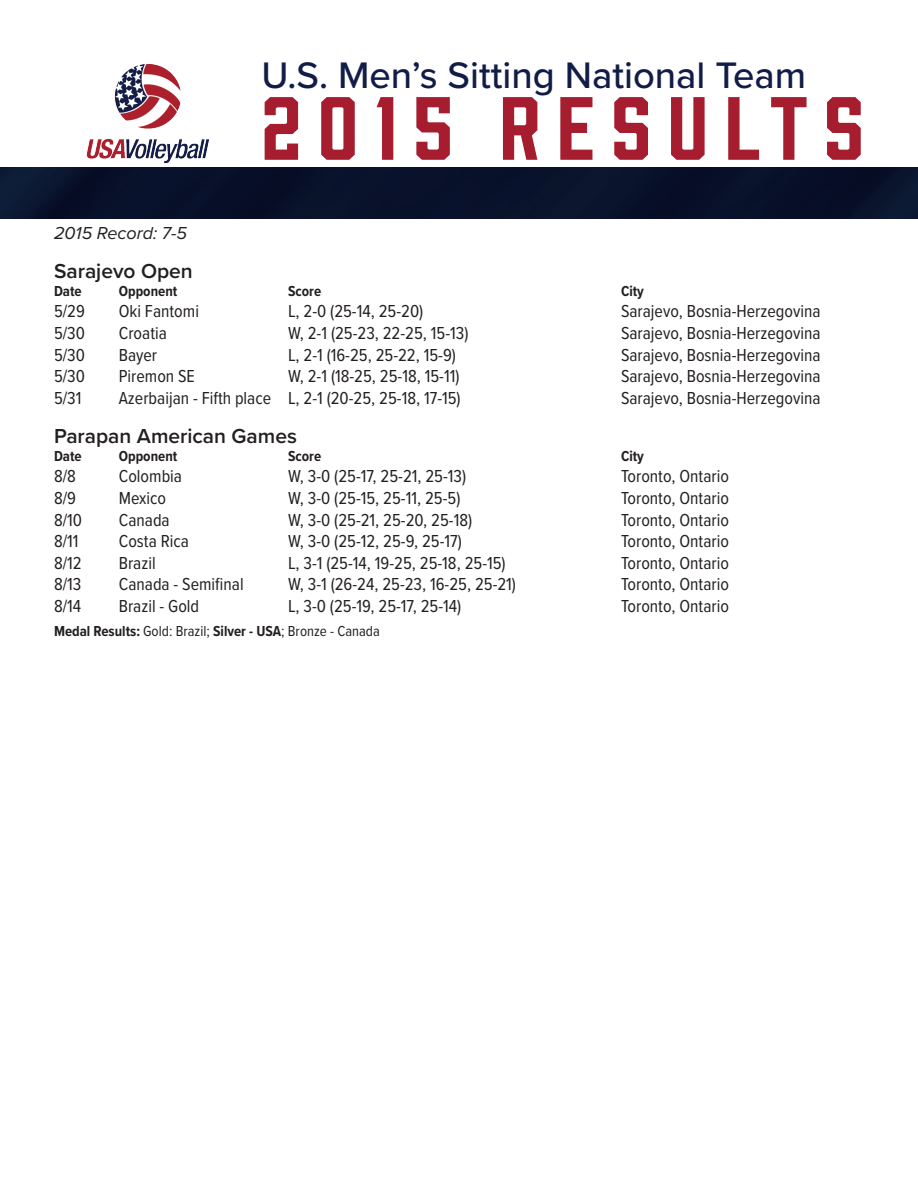
<style>
.page{position:relative;width:918px;height:1188px;background:#fff}
.page>*{position:absolute;margin:0;border:0;box-sizing:border-box;transform-origin:0 0}
.t1{font:82.5px "Prohibition";letter-spacing:.18em;color:#a51d2e;scale:1.07 1}
.t2{font:500 38.25px "Proxima Nova";color:#121d47}
.t3{font:600 21px "Proxima Nova";color:#231f20}
.t4{font:18px "Proxima Nova Cond";color:#231f20}
.t5{font:italic 18px "Proxima Nova";color:#231f20}
.t6{font:15px "Proxima Nova Cond";color:#231f20}
.t7{font:700 15px "Proxima Nova Cond";color:#231f20}
.s1{font-weight:700}
</style>
<div class="page">
<img style="left:86px;top:64px;width:123px;height:100px">
<div style="left:0;top:168px;width:918px;height:50px;background:#09112b"></div>
<p class="t2" style="left:261px;top:47px;width:546px">U.S. Men’s Sitting National Team</p>
<p class="t1" style="left:261px;top:71px;width:565px">2015 RESULTS</p>
<p class="t5" style="left:54px;top:219px;width:135px">2015 Record: 7-5</p>
<p class="t3" style="left:54px;top:255px;width:140px">Sarajevo Open</p>
<p class="t7" style="left:54px;top:280px;width:29px">Date</p>
<p class="t7" style="left:119px;top:280px;width:60px">Opponent</p>
<p class="t7" style="left:288px;top:280px;width:35px">Score</p>
<p class="t7" style="left:621px;top:280px;width:24px">City</p>
<p class="t4" style="left:54px;top:298px;width:32px">5/29</p>
<p class="t4" style="left:119px;top:298px;width:82px">Oki Fantomi</p>
<p class="t4" style="left:288px;top:298px;width:137px">L, 2-0 (25-14, 25-20)</p>
<p class="t4" style="left:621px;top:298px;width:201px">Sarajevo, Bosnia-Herzegovina</p>
<p class="t4" style="left:54px;top:320px;width:33px">5/30</p>
<p class="t4" style="left:119px;top:320px;width:50px">Croatia</p>
<p class="t4" style="left:288px;top:320px;width:182px">W, 2-1 (25-23, 22-25, 15-13)</p>
<p class="t4" style="left:621px;top:320px;width:201px">Sarajevo, Bosnia-Herzegovina</p>
<p class="t4" style="left:54px;top:341px;width:33px">5/30</p>
<p class="t4" style="left:119px;top:341px;width:40px">Bayer</p>
<p class="t4" style="left:288px;top:341px;width:170px">L, 2-1 (16-25, 25-22, 15-9)</p>
<p class="t4" style="left:621px;top:341px;width:201px">Sarajevo, Bosnia-Herzegovina</p>
<p class="t4" style="left:54px;top:363px;width:33px">5/30</p>
<p class="t4" style="left:119px;top:363px;width:78px">Piremon SE</p>
<p class="t4" style="left:288px;top:363px;width:173px">W, 2-1 (18-25, 25-18, 15-11)</p>
<p class="t4" style="left:621px;top:363px;width:201px">Sarajevo, Bosnia-Herzegovina</p>
<p class="t4" style="left:54px;top:385px;width:29px">5/31</p>
<p class="t4" style="left:119px;top:385px;width:343px">Azerbaijan - Fifth place L, 2-1 (20-25, 25-18, 17-15)</p>
<p class="t4" style="left:621px;top:385px;width:201px">Sarajevo, Bosnia-Herzegovina</p>
<p class="t3" style="left:54px;top:420px;width:244px">Parapan American Games</p>
<p class="t7" style="left:54px;top:445px;width:29px">Date</p>
<p class="t7" style="left:119px;top:445px;width:60px">Opponent</p>
<p class="t7" style="left:288px;top:445px;width:35px">Score</p>
<p class="t7" style="left:621px;top:445px;width:24px">City</p>
<p class="t4" style="left:54px;top:463px;width:23px">8/8</p>
<p class="t4" style="left:119px;top:463px;width:65px">Colombia</p>
<p class="t4" style="left:288px;top:463px;width:180px">W, 3-0 (25-17, 25-21, 25-13)</p>
<p class="t4" style="left:621px;top:463px;width:109px">Toronto, Ontario</p>
<p class="t4" style="left:54px;top:485px;width:24px">8/9</p>
<p class="t4" style="left:119px;top:485px;width:49px">Mexico</p>
<p class="t4" style="left:288px;top:485px;width:174px">W, 3-0 (25-15, 25-11, 25-5)</p>
<p class="t4" style="left:621px;top:485px;width:109px">Toronto, Ontario</p>
<p class="t4" style="left:54px;top:506px;width:30px">8/10</p>
<p class="t4" style="left:119px;top:506px;width:52px">Canada</p>
<p class="t4" style="left:288px;top:506px;width:186px">W, 3-0 (25-21, 25-20, 25-18)</p>
<p class="t4" style="left:621px;top:506px;width:109px">Toronto, Ontario</p>
<p class="t4" style="left:54px;top:528px;width:26px">8/11</p>
<p class="t4" style="left:119px;top:528px;width:72px">Costa Rica</p>
<p class="t4" style="left:288px;top:528px;width:175px">W, 3-0 (25-12, 25-9, 25-17)</p>
<p class="t4" style="left:621px;top:528px;width:109px">Toronto, Ontario</p>
<p class="t4" style="left:54px;top:550px;width:29px">8/12</p>
<p class="t4" style="left:119px;top:550px;width:38px">Brazil</p>
<p class="t4" style="left:288px;top:550px;width:219px">L, 3-1 (25-14, 19-25, 25-18, 25-15)</p>
<p class="t4" style="left:621px;top:550px;width:109px">Toronto, Ontario</p>
<p class="t4" style="left:54px;top:571px;width:29px">8/13</p>
<p class="t4" style="left:119px;top:571px;width:126px">Canada - Semifinal</p>
<p class="t4" style="left:288px;top:571px;width:230px">W, 3-1 (26-24, 25-23, 16-25, 25-21)</p>
<p class="t4" style="left:621px;top:571px;width:109px">Toronto, Ontario</p>
<p class="t4" style="left:54px;top:593px;width:29px">8/14</p>
<p class="t4" style="left:119px;top:593px;width:82px">Brazil - Gold</p>
<p class="t4" style="left:288px;top:593px;width:175px">L, 3-0 (25-19, 25-17, 25-14)</p>
<p class="t4" style="left:621px;top:593px;width:109px">Toronto, Ontario</p>
<p class="t6" style="left:54px;top:620px;width:327px"><span class="s1">Medal Results:</span> Gold: Brazil; <span class="s1">Silver - USA</span>; Bronze - Canada</p>
</div>
